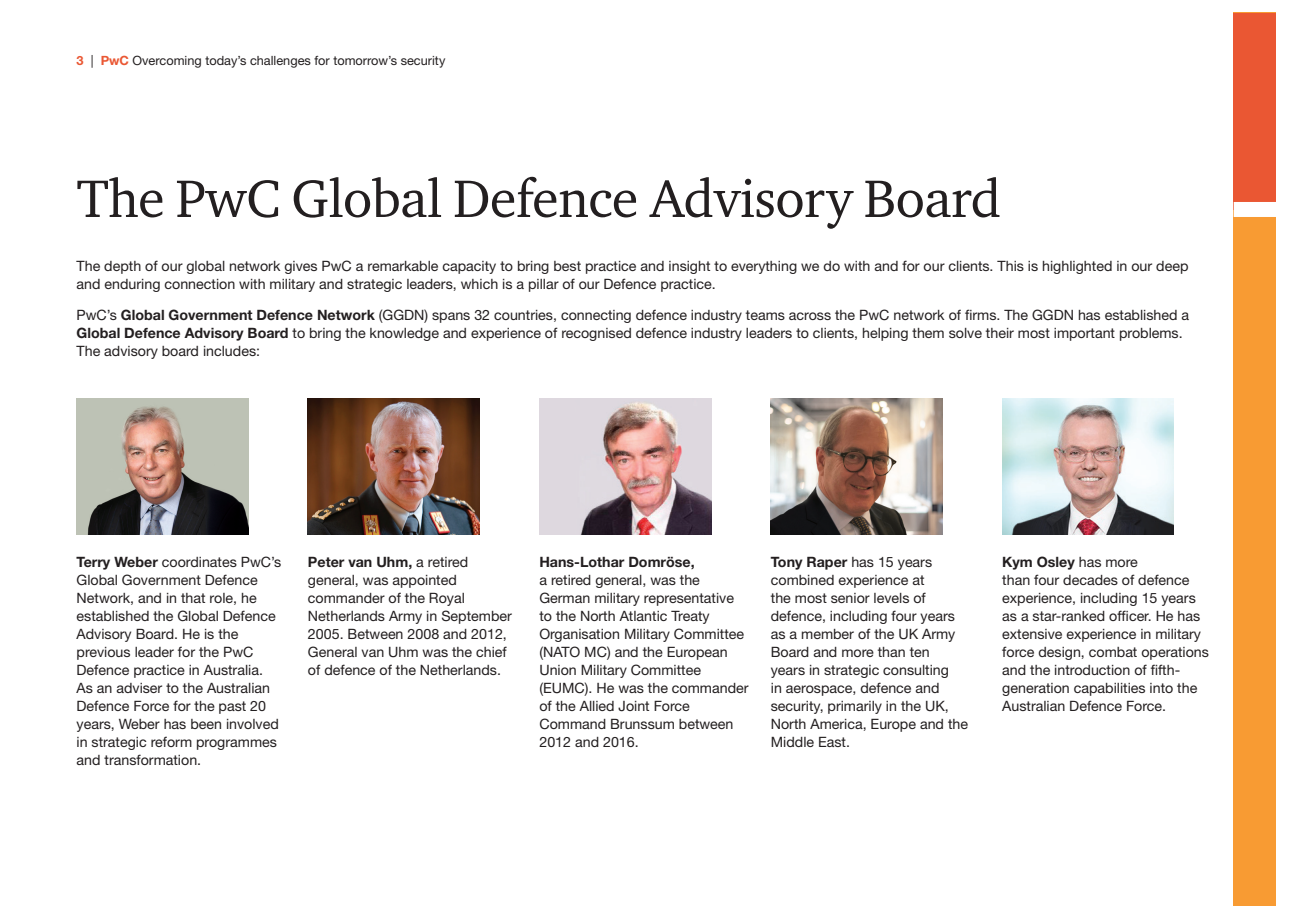
<style>
.page{position:relative;width:1289px;height:919px;background:#fff}
.page>*{position:absolute;margin:0;border:0;box-sizing:border-box;transform-origin:0 0}
.t1{font:54px "Charter ITC";letter-spacing:-.01em;color:#231f20}
.t2{font:14.25px/18px "Helvetica Neue";color:#231f20}
.t3{font:700 14.25px "Helvetica Neue";color:#231f20}
.t4{font:12.75px "Helvetica Neue";color:#231f20}
.s1{font-weight:700;color:#ea5733}
.s2{font-weight:700}
</style>
<div class="page">
<div style="left:1233px;top:13px;width:43px;height:893px;background:#f89b33"></div>
<div style="left:1233px;top:13px;width:43px;height:196px;background:#ea5733"></div>
<div style="left:1233px;top:202px;width:43px;height:15px;background:#fff"></div>
<img style="left:77px;top:398px;width:171px;height:136px">
<img style="left:1002px;top:398px;width:171px;height:136px">
<img style="left:539px;top:398px;width:172px;height:136px">
<img style="left:770px;top:398px;width:172px;height:136px">
<img style="left:308px;top:398px;width:171px;height:136px">
<p class="t4" style="left:77px;top:53px;width:370px"><span class="s1">3</span> | <span class="s1">PwC</span> Overcoming today’s challenges for tomorrow’s security</p>
<h1 class="t1" style="left:77px;top:165px;width:926px">The PwC Global Defence Advisory Board</h1>
<p class="t2" style="left:77px;top:256px;width:1113px">The depth of our global network gives PwC a remarkable capacity to bring best practice and insight to everything we do with and for our clients. This is highlighted in our deep and enduring connection with military and strategic leaders, which is a pillar of our Defence practice.</p>
<p class="t2" style="left:77px;top:305px;width:1114px">PwC’s <span class="s2">Global Government Defence Network</span> (GGDN) spans 32 countries, connecting defence industry teams across the PwC network of firms. The GGDN has established a<br><span class="s2">Global Defence Advisory Board</span> to bring the knowledge and experience of recognised defence industry leaders to clients, helping them solve their most important problems.<br>The advisory board includes:</p>
<p class="t2" style="left:77px;top:552px;width:206px"><span class="s2">Terry Weber</span> coordinates PwC’s<br>Global Government Defence<br>Network, and in that role, he established the Global Defence<br>Advisory Board. He is the previous leader for the PwC<br>Defence practice in Australia.<br>As an adviser to the Australian<br>Defence Force for the past 20 years, Weber has been involved in strategic reform programmes and transformation.</p>
<p class="t2" style="left:308px;top:552px;width:205px"><span class="s2">Peter van Uhm,</span> a retired general, was appointed commander of the Royal<br>Netherlands Army in September<br>2005. Between 2008 and 2012,<br>General van Uhm was the chief of defence of the Netherlands.</p>
<p class="t3" style="left:539px;top:552px;width:157px">Hans-Lothar Domröse,</p>
<p class="t2" style="left:539px;top:570px;width:211px">a retired general, was the<br>German military representative to the North Atlantic Treaty<br>Organisation Military Committee (NATO MC) and the European<br>Union Military Committee (EUMC). He was the commander of the Allied Joint Force<br>Command Brunssum between<br>2012 and 2016.</p>
<p class="t2" style="left:770px;top:552px;width:199px"><span class="s2">Tony Raper</span> has 15 years combined experience at<br>the most senior levels of defence, including four years as a member of the UK Army<br>Board and more than ten<br>years in strategic consulting<br>in aerospace, defence and security, primarily in the UK,<br>North America, Europe and the<br>Middle East.</p>
<p class="t2" style="left:1002px;top:552px;width:208px"><span class="s2">Kym Osley</span> has more<br>than four decades of defence experience, including 15 years as a star-ranked officer. He has extensive experience in military force design, combat operations and the introduction of fifth&shy;generation capabilities into the<br>Australian Defence Force.</p>
</div>
